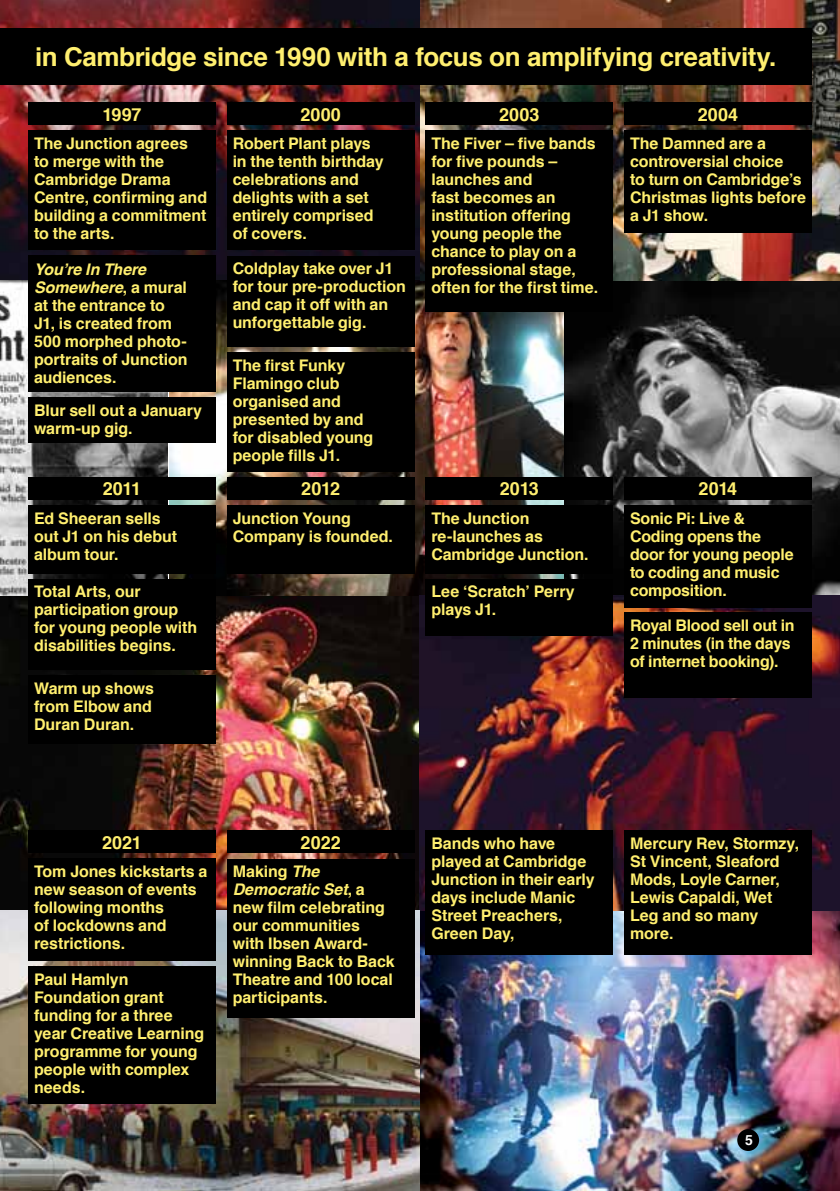
<style>
.page{position:relative;width:840px;height:1191px;background:#fff}
.page>*{position:absolute;margin:0;border:0;box-sizing:border-box;transform-origin:0 0}
.t1{font:700 26px "Helvetica";letter-spacing:-.02em;color:#ffef6f}
.t2{font:700 18px "Helvetica";letter-spacing:.005em;color:#ffef6f}
.t3{font:700 16px/18px "Helvetica";letter-spacing:-.005em;color:#ffef6f}
.t4{font:700 14px "Helvetica";color:#fff}
.s1{font-style:italic}
</style>
<div class="page">
<img style="left:0;top:0;width:839px;height:1191px">
<img style="left:0;top:0;width:1px;height:281px">
<img style="left:0;top:930px;width:1px;height:261px">
<div style="left:0;top:28px;width:811px;height:57px;background:#000"></div>
<div style="left:736px;top:1129px;width:22px;height:22px;background:#000;border-radius:50%"></div>
<div style="left:28px;top:102px;width:187px;height:23px;background:#000"></div>
<div style="left:227px;top:102px;width:187px;height:23px;background:#000"></div>
<div style="left:624px;top:102px;width:187px;height:23px;background:#000"></div>
<div style="left:425px;top:102px;width:187px;height:23px;background:#000"></div>
<div style="left:28px;top:131px;width:187px;height:119px;background:#000"></div>
<div style="left:227px;top:131px;width:187px;height:119px;background:#000"></div>
<div style="left:624px;top:131px;width:187px;height:102px;background:#000"></div>
<div style="left:425px;top:130px;width:187px;height:182px;background:#000"></div>
<div style="left:227px;top:256px;width:187px;height:90px;background:#000"></div>
<div style="left:227px;top:352px;width:187px;height:119px;background:#000"></div>
<div style="left:28px;top:256px;width:187px;height:136px;background:#000"></div>
<div style="left:28px;top:477px;width:187px;height:22px;background:#000"></div>
<div style="left:425px;top:477px;width:187px;height:22px;background:#000"></div>
<div style="left:227px;top:477px;width:187px;height:22px;background:#000"></div>
<div style="left:28px;top:505px;width:187px;height:68px;background:#000"></div>
<div style="left:425px;top:505px;width:187px;height:68px;background:#000"></div>
<div style="left:227px;top:505px;width:187px;height:68px;background:#000"></div>
<div style="left:28px;top:579px;width:187px;height:90px;background:#000"></div>
<div style="left:425px;top:579px;width:187px;height:56px;background:#000"></div>
<div style="left:28px;top:675px;width:187px;height:68px;background:#000"></div>
<div style="left:28px;top:397px;width:187px;height:46px;background:#000"></div>
<div style="left:624px;top:477px;width:187px;height:22px;background:#000"></div>
<div style="left:624px;top:505px;width:187px;height:102px;background:#000"></div>
<div style="left:28px;top:830px;width:187px;height:23px;background:#000"></div>
<div style="left:227px;top:830px;width:187px;height:23px;background:#000"></div>
<div style="left:28px;top:859px;width:187px;height:102px;background:#000"></div>
<div style="left:227px;top:859px;width:187px;height:158px;background:#000"></div>
<div style="left:28px;top:966px;width:187px;height:138px;background:#000"></div>
<div style="left:425px;top:830px;width:187px;height:125px;background:#000"></div>
<div style="left:624px;top:830px;width:187px;height:125px;background:#000"></div>
<div style="left:624px;top:613px;width:187px;height:85px;background:#000"></div>
<h1 class="t1" style="left:35px;top:47px;width:742px">in Cambridge since 1990 with a focus on amplifying creativity.</h1>
<p class="t2" style="left:102px;top:107px;width:41px">1997</p>
<p class="t2" style="left:300px;top:107px;width:42px">2000</p>
<p class="t2" style="left:499px;top:107px;width:42px">2003</p>
<p class="t2" style="left:697px;top:107px;width:42px">2004</p>
<p class="t3" style="left:34px;top:136px;width:174px">The Junction agrees<br>to merge with the<br>Cambridge Drama<br>Centre, confirming and building a commitment to the arts.</p>
<p class="t3" style="left:232px;top:136px;width:152px">Robert Plant plays in the tenth birthday celebrations and delights with a set entirely comprised of covers.</p>
<p class="t3" style="left:629px;top:136px;width:177px">The Damned are a controversial choice<br>to turn on Cambridge’s<br>Christmas lights before a J1 show.</p>
<p class="t3" style="left:431px;top:134px;width:168px">The Fiver – five bands for five pounds – launches and<br>fast becomes an institution offering young people the chance to play on a professional stage, often for the first time.</p>
<p class="t3" style="left:232px;top:261px;width:175px">Coldplay take over J1 for tour pre-production and cap it off with an unforgettable gig.</p>
<p class="t3" style="left:232px;top:356px;width:142px">The first Funky<br>Flamingo club organised and presented by and for disabled young people fills J1.</p>
<p class="t3" style="left:34px;top:262px;width:155px"><span class="s1">You’re In There<br>Somewhere</span>, a mural at the entrance to<br>J1, is created from<br>500 morphed photo&shy;portraits of Junction audiences.</p>
<p class="t3" style="left:34px;top:403px;width:169px">Blur sell out a January warm-up gig.</p>
<p class="t2" style="left:103px;top:481px;width:40px">2011</p>
<p class="t2" style="left:301px;top:481px;width:40px">2012</p>
<p class="t2" style="left:499px;top:481px;width:40px">2013</p>
<p class="t3" style="left:34px;top:510px;width:144px">Ed Sheeran sells out J1 on his debut album tour.</p>
<p class="t3" style="left:431px;top:510px;width:159px">The Junction re-launches as<br>Cambridge Junction.</p>
<p class="t3" style="left:232px;top:510px;width:162px">Junction Young<br>Company is founded.</p>
<p class="t3" style="left:34px;top:584px;width:164px">Total Arts, our participation group for young people with disabilities begins.</p>
<p class="t3" style="left:431px;top:583px;width:145px">Lee ‘Scratch’ Perry plays J1.</p>
<p class="t3" style="left:34px;top:680px;width:121px">Warm up shows from Elbow and<br>Duran Duran.</p>
<p class="t2" style="left:698px;top:481px;width:40px">2014</p>
<p class="t3" style="left:629px;top:510px;width:165px">Sonic Pi: Live &amp;<br>Coding opens the door for young people to coding and music composition.</p>
<p class="t3" style="left:629px;top:618px;width:166px">Royal Blood sell out in<br>2 minutes (in the days of internet booking).</p>
<p class="t2" style="left:102px;top:835px;width:41px">2021</p>
<p class="t2" style="left:300px;top:835px;width:42px">2022</p>
<p class="t3" style="left:34px;top:864px;width:175px">Tom Jones kickstarts a new season of events following months<br>of lockdowns and restrictions.</p>
<p class="t3" style="left:232px;top:864px;width:163px">Making <span class="s1">The<br>Democratic Set</span>, a new film celebrating our communities with Ibsen Award&shy;winning Back to Back<br>Theatre and 100 local participants.</p>
<p class="t3" style="left:34px;top:972px;width:171px">Paul Hamlyn<br>Foundation grant funding for a three year Creative Learning programme for young people with complex needs.</p>
<p class="t3" style="left:431px;top:836px;width:165px">Bands who have played at Cambridge<br>Junction in their early days include Manic<br>Street Preachers,<br>Green Day,</p>
<p class="t3" style="left:629px;top:836px;width:171px">Mercury Rev, Stormzy,<br>St Vincent, Sleaford<br>Mods, Loyle Carner,<br>Lewis Capaldi, Wet<br>Leg and so many more.</p>
<p class="t4" style="left:744px;top:1134px;width:9px">5</p>
</div>
